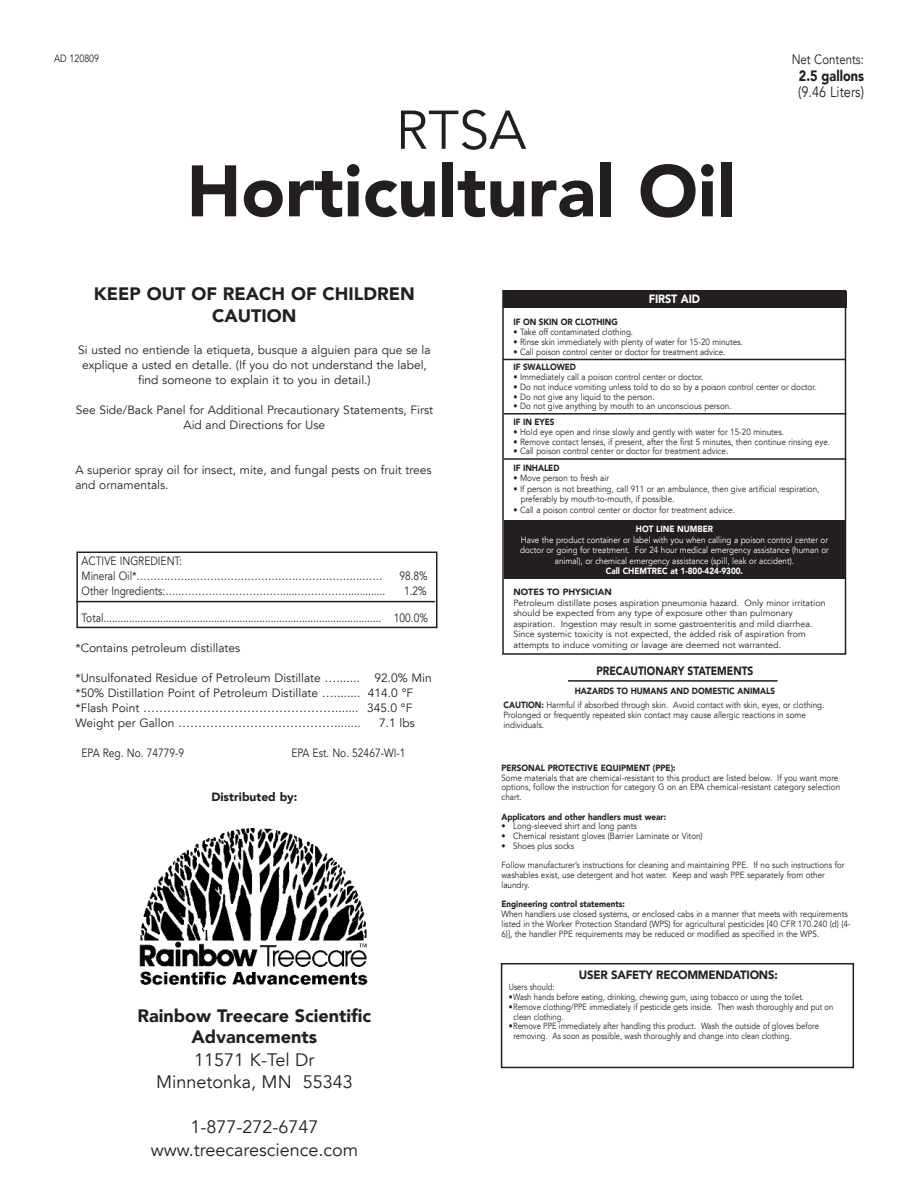
<style>
.page{position:relative;width:918px;height:1188px;background:#fff}
.page>*{position:absolute;margin:0;border:0;box-sizing:border-box;transform-origin:0 0}
.t1{font:900 72px "Avenir LT";color:#231f20}
.t2{font:54px "Avenir LT";color:#231f20}
.t3{font:900 18px/21.6px "Avenir LT";color:#231f20;text-align:center}
.t4{font:18px/22.5px "Avenir LT";color:#231f20;text-align:center}
.t5{font:15px "Avenir LT";color:#231f20;scale:.85 1}
.t6{font:900 15px "Avenir LT";color:#231f20;scale:.85 1}
.t7{font:13.5px "Avenir LT";color:#231f20;scale:.85 1}
.t8{font:12px/15px "Avenir LT";color:#231f20;text-align:center}
.t9{font:12px/15px "Avenir LT";color:#231f20;scale:.85 1}
.t10{font:900 12px "Avenir LT";letter-spacing:-.02em;color:#231f20;scale:.95 1}
.t11{font:900 12px "Avenir LT";color:#231f20;scale:.85 1}
.t12{font:900 12px "Avenir LT";color:#231f20}
.t13{font:900 12px "Avenir LT";letter-spacing:-.005em;color:#fff;scale:.9 1}
.t14{font:10.5px "Avenir LT";color:#231f20;scale:.85 1}
.t15{font:9px/9.8px "Avenir LT";color:#231f20;scale:.9 1}
.t16{font:9px "Avenir LT";color:#231f20;scale:.85 1}
.t17{font:9px/10.5px "Avenir LT";color:#231f20}
.t18{font:9px/10.5px "Avenir LT";color:#fff;text-align:center;scale:.9 1}
.t19{font:900 9px "Avenir LT";color:#231f20;scale:.9 1}
.t20{font:900 9px "Avenir LT";color:#fff;scale:.9 1}
.t21{font:900 9px "Avenir LT";color:#231f20}
.s1{font-weight:900}
</style>
<div class="page">
<div style="left:76px;top:552px;width:361px;height:76px;border:2px solid #231f20"></div>
<hr style="left:76px;top:601px;width:359px;height:1px;background:#231f20">
<img style="left:139px;top:828px;width:228px;height:157px">
<div style="left:502px;top:290px;width:344px;height:365px;border:2px solid #231f20"></div>
<div style="left:504px;top:520px;width:341px;height:59px;background:#231f20"></div>
<div style="left:501px;top:963px;width:353px;height:105px;border:2px solid #231f20"></div>
<div style="left:504px;top:291px;width:343px;height:17px;background:#231f20"></div>
<hr style="left:503px;top:359px;width:342px;height:1px;background:#231f20">
<hr style="left:568px;top:680px;width:210px;height:2px;background:#231f20">
<hr style="left:504px;top:413px;width:342px;height:2px;background:#231f20">
<hr style="left:504px;top:458px;width:342px;height:2px;background:#231f20">
<p class="t14" style="left:54px;top:54px;width:55px">AD 120809</p>
<h2 class="t2" style="left:396px;top:107px;width:132px">RTSA</h2>
<h1 class="t1" style="left:187px;top:161px;width:550px">Horticultural Oil</h1>
<h3 class="t7" style="left:792px;top:54px;width:87px">Net Contents:</h3>
<h3 class="t6" style="left:799px;top:69px;width:78px">2.5 gallons</h3>
<h3 class="t5" style="left:798px;top:86px;width:79px">(9.46 Liters)</h3>
<h3 class="t3" style="left:94px;top:285px;width:322px">KEEP OUT OF REACH OF CHILDREN<br>CAUTION</h3>
<h3 class="t8" style="left:78px;top:344px;width:354px">Si usted no entiende la etiqueta, busque a alguien para que se la explique a usted en detalle. (If you do not understand the label, find someone to explain it to you in detail.)</h3>
<h3 class="t8" style="left:76px;top:404px;width:359px">See Side/Back Panel for Additional Precautionary Statements, First<br>Aid and Directions for Use</h3>
<h3 class="t8" style="left:75px;top:464px;width:358px;text-align:left">A superior spray oil for insect, mite, and fungal pests on fruit trees and ornamentals.</h3>
<h3 class="t9" style="left:82px;top:554px;width:356px">ACTIVE INGREDIENT:<br>Mineral Oil*……………..…………………………………………..……</h3>
<h3 class="t9" style="left:399px;top:569px;width:35px">98.8%</h3>
<h3 class="t9" style="left:82px;top:584px;width:359px">Other Ingredients:…..………………………….....…………….............</h3>
<h3 class="t9" style="left:404px;top:584px;width:28px">1.2%</h3>
<h3 class="t9" style="left:82px;top:611px;width:409px">Total.................................................................................................. 100.0%</h3>
<h3 class="t8" style="left:75px;top:641px;width:167px">*Contains petroleum distillates</h3>
<h3 class="t8" style="left:75px;top:671px;width:358px;text-align:left">*Unsulfonated Residue of Petroleum Distillate …....... 92.0% Min *50% Distillation Point of Petroleum Distillate …........ 414.0 °F *Flash Point …………………………………………....... 345.0 °F Weight per Gallon …………………………………........</h3>
<h3 class="t8" style="left:379px;top:716px;width:37px">7.1 lbs</h3>
<h3 class="t9" style="left:82px;top:747px;width:122px">EPA Reg. No. 74779-9</h3>
<h3 class="t9" style="left:291px;top:747px;width:136px">EPA Est. No. 52467-WI-1</h3>
<h3 class="t12" style="left:211px;top:792px;width:88px">Distributed by:</h3>
<h3 class="t3" style="left:138px;top:1006px;width:235px">Rainbow Treecare Scientific<br>Advancements</h3>
<h3 class="t4" style="left:156px;top:1050px;width:198px">11571 K-Tel Dr<br>Minnetonka, MN 55343</h3>
<h3 class="t4" style="left:151px;top:1118px;width:209px">1-877-272-6747 www.treecarescience.com</h3>
<h3 class="t13" style="left:649px;top:294px;width:59px">FIRST AID</h3>
<p class="t19" style="left:513px;top:318px;width:117px">IF ON SKIN OR CLOTHING</p>
<p class="t15" style="left:513px;top:328px;width:256px">ï Take off contaminated clothing.<br>ï Rinse skin immediately with plenty of water for 15-20 minutes. ï Call poison control center or doctor for treatment advice.</p>
<p class="t19" style="left:513px;top:364px;width:71px">IF SWALLOWED</p>
<p class="t15" style="left:513px;top:373px;width:338px">ï Immediately call a poison control center or doctor.<br>ï Do not induce vomiting unless told to do so by a poison control center or doctor. ï Do not give any liquid to the person.<br>ï Do not give anything by mouth to an unconscious person.</p>
<p class="t19" style="left:513px;top:418px;width:47px">IF IN EYES</p>
<p class="t15" style="left:513px;top:428px;width:353px">ï Hold eye open and rinse slowly and gently with water for 15-20 minutes.<br>ï Remove contact lenses, if present, after the first 5 minutes, then continue rinsing eye. ï Call poison control center or doctor for treatment advice.</p>
<p class="t19" style="left:513px;top:464px;width:53px">IF INHALED</p>
<p class="t15" style="left:513px;top:474px;width:108px">ï Move person to fresh air</p>
<p class="t15" style="left:513px;top:485px;width:342px">ï If person is not breathing, call 911 or an ambulance, then give artificial respiration,</p>
<p class="t15" style="left:521px;top:495px;width:172px">preferably by mouth-to-mouth, if possible.</p>
<p class="t15" style="left:513px;top:506px;width:248px">ï Call a poison control center or doctor for treatment advice.</p>
<p class="t20" style="left:636px;top:526px;width:87px">HOT LINE NUMBER</p>
<p class="t18" style="left:520px;top:536px;width:344px">Have the product container or label with you when calling a poison control center or doctor or going for treatment. For 24 hour medical emergency assistance (human or animal), or chemical emergency assistance (spill, leak or accident).</p>
<p class="t20" style="left:606px;top:568px;width:154px">Call CHEMTREC at 1-800-424-9300.</p>
<p class="t21" style="left:513px;top:589px;width:100px">NOTES TO PHYSICIAN</p>
<p class="t17" style="left:513px;top:599px;width:314px">Petroleum distillate poses aspiration pneumonia hazard. Only minor irritation should be expected from any type of exposure other than pulmonary aspiration. Ingestion may result in some gastroenteritis and mild diarrhea.<br>Since systemic toxicity is not expected, the added risk of aspiration from attempts to induce vomiting or lavage are deemed not warranted.</p>
<h3 class="t11" style="left:596px;top:665px;width:186px">PRECAUTIONARY STATEMENTS</h3>
<p class="t15" style="left:504px;top:685px;width:358px;line-height:14.2px;text-indent:71px"><span class="s1">HAZARDS TO HUMANS AND DOMESTIC ANIMALS<br>CAUTION:</span> Harmful if absorbed through skin. Avoid contact with skin, eyes, or clothing.</p>
<p class="t15" style="left:504px;top:711px;width:337px">Prolonged or frequently repeated skin contact may cause allergic reactions in some individuals.</p>
<p class="t19" style="left:501px;top:764px;width:195px">PERSONAL PROTECTIVE EQUIPMENT (PPE):</p>
<p class="t15" style="left:501px;top:773px;width:378px">Some materials that are chemical-resistant to this product are listed below. If you want more options, follow the instruction for category G on an EPA chemical-resistant category selection chart.</p>
<p class="t19" style="left:501px;top:813px;width:185px">Applicators and other handlers must wear:</p>
<p class="t15" style="left:501px;top:822px;width:225px">ï Long-sleeved shirt and long pants<br>ï Chemical resistant gloves (Barrier Laminate or Viton) ï Shoes plus socks</p>
<p class="t15" style="left:501px;top:861px;width:383px">Follow manufacturer’s instructions for cleaning and maintaining PPE. If no such instructions for washables exist, use detergent and hot water. Keep and wash PPE separately from other laundry.</p>
<p class="t19" style="left:501px;top:900px;width:139px">Engineering control statements:</p>
<p class="t15" style="left:501px;top:910px;width:390px">When handlers use closed systems, or enclosed cabs in a manner that meets with requirements listed in the Worker Protection Standard (WPS) for agricultural pesticides [40 CFR 170.240 (d) (4-<br>6)], the handler PPE requirements may be reduced or modified as specified in the WPS.</p>
<h3 class="t10" style="left:579px;top:970px;width:211px">USER SAFETY RECOMMENDATIONS:</h3>
<p class="t16" style="left:509px;top:983px;width:55px">Users should:</p>
<p class="t16" style="left:509px;top:993px;width:349px">ïWash hands before eating, drinking, chewing gum, using tobacco or using the toilet.</p>
<p class="t16" style="left:509px;top:1003px;width:383px">ïRemove clothing/PPE immediately if pesticide gets inside. Then wash thoroughly and put on</p>
<p class="t16" style="left:513px;top:1013px;width:60px">clean clothing.</p>
<p class="t16" style="left:509px;top:1022px;width:366px">ïRemove PPE immediately after handling this product. Wash the outside of gloves before</p>
<p class="t16" style="left:513px;top:1032px;width:329px">removing. As soon as possible, wash thoroughly and change into clean clothing.</p>
</div>
